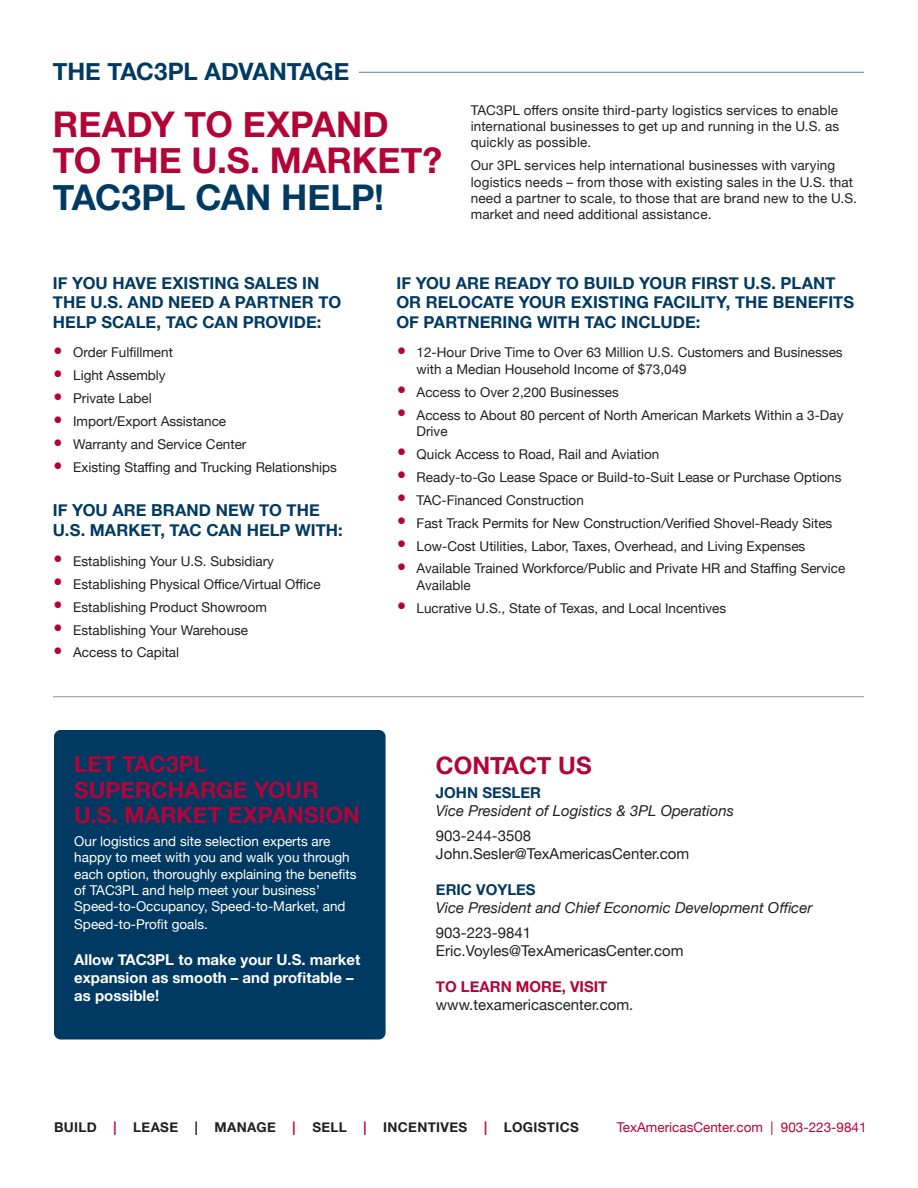
<style>
.page{position:relative;width:918px;height:1188px;background:#fff}
.page>*{position:absolute;margin:0;border:0;box-sizing:border-box;transform-origin:0 0}
.t1{font:700 35.4px/36.8px "Helvetica Neue";color:#b30437}
.t2{font:700 35.4px "Helvetica Neue";letter-spacing:-.005em;color:#003a62}
.t3{font:700 24px "Helvetica Neue";letter-spacing:-.005em;color:#003a62}
.t4{font:700 24px "Helvetica Neue";color:#b30437}
.t5{font:700 22.5px/25.5px "Helvetica Neue";letter-spacing:.005em;color:#b30437}
.t6{font:700 16.5px/19.5px "Helvetica Neue";letter-spacing:.005em;color:#003a62}
.t7{font:15px/18px "Helvetica Neue";color:#231f20}
.t8{font:italic 15px "Helvetica Neue";color:#231f20}
.t9{font:700 15px/18px "Helvetica Neue";color:#fff}
.t10{font:700 15px "Helvetica Neue";color:#003a62}
.t11{font:700 15px "Helvetica Neue";color:#b30437}
.t12{font:13.5px/23px "Helvetica Neue";color:#231f20}
.t13{font:13.5px/16.2px "Helvetica Neue";color:#fff}
.t14{font:700 13.5px "Helvetica Neue";letter-spacing:.025em;color:#231f20}
.t15{font:13.5px "Helvetica Neue";color:#b30437}
.s1{color:#b30437}
</style>
<div class="page">
<hr style="left:53px;top:696px;width:811px;height:1px;background:#939598">
<hr style="left:359px;top:72px;width:505px;height:1px;background:#5982a6">
<div style="left:54px;top:730px;width:332px;height:310px;background:#003a62;border-radius:7px"></div>
<h2 class="t3" style="left:53px;top:62px;width:298px">THE TAC3PL ADVANTAGE</h2>
<h1 class="t1" style="left:53px;top:108px;width:391px">READY TO EXPAND<br>TO THE U.S. MARKET?</h1>
<h1 class="t2" style="left:53px;top:184px;width:333px">TAC3PL CAN HELP!</h1>
<p class="t12" style="left:471px;top:103px;width:370px;line-height:16.2px;text-align:justify">TAC3PL offers onsite third-party logistics services to enable international businesses to get up and running in the U.S. as quickly as possible.</p>
<p class="t12" style="left:471px;top:158px;width:388px;line-height:16.2px">Our 3PL services help international businesses with varying logistics needs – from those with existing sales in the U.S. that need a partner to scale, to those that are brand new to the U.S. market and need additional assistance.</p>
<p class="t6" style="left:53px;top:274px;width:290px">IF YOU HAVE EXISTING SALES IN<br>THE U.S. AND NEED A PARTNER TO<br>HELP SCALE, TAC CAN PROVIDE:</p>
<p class="t12" style="left:73px;top:342px;width:265px">Order Fulfillment<br>Light Assembly<br>Private Label<br>Import/Export Assistance<br>Warranty and Service Center<br>Existing Staffing and Trucking Relationships</p>
<p class="t6" style="left:53px;top:502px;width:291px">IF YOU ARE BRAND NEW TO THE<br>U.S. MARKET, TAC CAN HELP WITH:</p>
<p class="t12" style="left:73px;top:550px;width:249px">Establishing Your U.S. Subsidiary<br>Establishing Physical Office/Virtual Office<br>Establishing Product Showroom<br>Establishing Your Warehouse<br>Access to Capital</p>
<p class="t6" style="left:396px;top:275px;width:459px">IF YOU ARE READY TO BUILD YOUR FIRST U.S. PLANT<br>OR RELOCATE YOUR EXISTING FACILITY, THE BENEFITS<br>OF PARTNERING WITH TAC INCLUDE:</p>
<p class="t12" style="left:417px;top:345px;width:428px;line-height:16.2px">12-Hour Drive Time to Over 63 Million U.S. Customers and Businesses with a Median Household Income of $73,049</p>
<p class="t12" style="left:417px;top:381px;width:428px">Access to Over 2,200 Businesses<br>Access to About 80 percent of North American Markets Within a 3-Day</p>
<p class="t12" style="left:417px;top:420px;width:430px">Drive<br>Quick Access to Road, Rail and Aviation<br>Ready-to-Go Lease Space or Build-to-Suit Lease or Purchase Options TAC-Financed Construction<br>Fast Track Permits for New Construction/Verified Shovel-Ready Sites Low-Cost Utilities, Labor, Taxes, Overhead, and Living Expenses Available Trained Workforce/Public and Private HR and Staffing Service</p>
<p class="t12" style="left:417px;top:574px;width:311px">Available<br>Lucrative U.S., State of Texas, and Local Incentives</p>
<h3 class="t5" style="left:74px;top:753px;width:287px">LET TAC3PL<br>SUPERCHARGE YOUR<br>U.S. MARKET EXPANSION</h3>
<p class="t13" style="left:74px;top:834px;width:284px">Our logistics and site selection experts are happy to meet with you and walk you through each option, thoroughly explaining the benefits of TAC3PL and help meet your business’ Speed-to-Occupancy, Speed-to-Market, and</p>
<p class="t13" style="left:74px;top:917px;width:135px">Speed-to-Profit goals.</p>
<p class="t9" style="left:74px;top:952px;width:288px">Allow TAC3PL to make your U.S. market expansion as smooth – and profitable – as possible!</p>
<h2 class="t4" style="left:436px;top:756px;width:157px">CONTACT US</h2>
<p class="t10" style="left:436px;top:787px;width:107px">JOHN SESLER</p>
<p class="t8" style="left:436px;top:805px;width:300px">Vice President of Logistics &amp; 3PL Operations</p>
<p class="t7" style="left:436px;top:828px;width:255px">903-244-3508<br>John.Sesler@TexAmericasCenter.com</p>
<p class="t10" style="left:436px;top:884px;width:101px">ERIC VOYLES</p>
<p class="t8" style="left:436px;top:897px;width:378px">Vice President and Chief Economic Development Officer</p>
<p class="t7" style="left:436px;top:924px;width:249px">903-223-9841<br>Eric.Voyles@TexAmericasCenter.com</p>
<p class="t11" style="left:436px;top:981px;width:173px">TO LEARN MORE, VISIT</p>
<p class="t7" style="left:436px;top:996px;width:199px">www.texamericascenter.com.</p>
<p class="t14" style="left:54px;top:1121px;width:526px">BUILD <span class="s1">|</span> LEASE | MANAGE <span class="s1">|</span> SELL <span class="s1">|</span> INCENTIVES <span class="s1">|</span> LOGISTICS</p>
<p class="t15" style="left:617px;top:1121px;width:251px">TexAmericasCenter.com | 903-223-9841</p>
</div>
